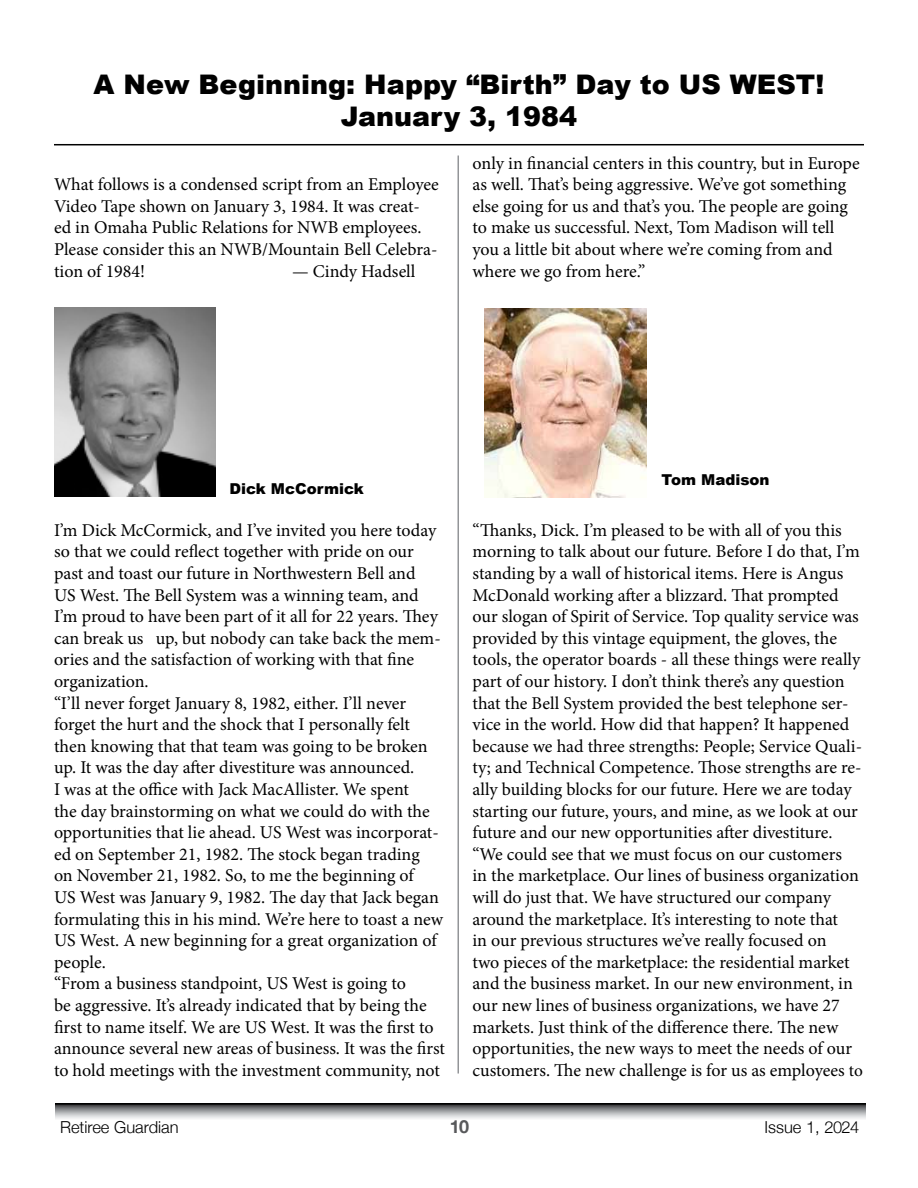
<style>
.page{position:relative;width:918px;height:1188px;background:#fff}
.page>*{position:absolute;margin:0;border:0;box-sizing:border-box;transform-origin:0 0}
.t1{font:900 27px/32.4px "Arial";color:#000;text-align:center}
.t2{font:18px/21.6px "Minion Pro";letter-spacing:-.005em;color:#000}
.t3{font:700 18px "Helvetica Neue";color:#58595b}
.t4{font:300 16.5px "Helvetica Neue";color:#000}
.t5{font:900 15px "Arial";color:#000}
.s1{font-size:17.25px}
</style>
<div class="page">
<svg style="left:56px;top:1104px;width:810px;height:15px;background:#9c9d9f"></svg>
<hr style="left:54px;top:144px;width:810px;height:1px;background:#000">
<hr style="left:458px;top:156px;width:1px;height:918px;background:#939598">
<img style="left:485px;top:309px;width:162px;height:189px">
<img style="left:54px;top:308px;width:162px;height:188px">
<h1 class="t1" style="left:94px;top:67px;width:732px">A New Beginning: Happy “Birth” Day to US WEST!<br>January 3, 1984</h1>
<p class="t2" style="left:472px;top:152px;width:389px">only in financial centers in this country, but in Europe as well. That’s being aggressive. We’ve got something else going for us and that’s you. The people are going to make us successful. Next, Tom Madison will tell you a little bit about where we’re coming from and where we go from here.”</p>
<p class="t2" style="left:54px;top:174px;width:386px">What follows is a condensed script from an Employee Video Tape shown on January 3, 1984. It was creat&shy;ed in Omaha Public Relations for NWB employees.<br>Please consider this an NWB/Mountain Bell Celebra&shy;tion of 1984!</p>
<p class="t2" style="left:292px;top:260px;width:125px">— Cindy Hadsell</p>
<p class="t5" style="left:230px;top:477px;width:136px">Dick McCormick</p>
<p class="t2" style="left:54px;top:519px;width:393px">I’m Dick McCormick, and I’ve invited you here today so that we could reflect together with pride on our past and toast our future in Northwestern Bell and<br>US West. The Bell System was a winning team, and I’m proud to have been part of it all for 22 years. They can break us up, but nobody can take back the mem&shy;ories and the satisfaction of working with that fine organization.<br>“I’ll never forget January 8, 1982, either. I’ll never forget the hurt and the shock that I personally felt then knowing that that team was going to be broken up. It was the day after divestiture was announced.<br>I was at the office with Jack MacAllister. We spent<br>the day brainstorming on what we could do with the opportunities that lie ahead. US West was incorporat&shy;ed on September 21, 1982. The stock began trading<br>on November 21, 1982. So, to me the beginning of<br>US West was January 9, 1982. The day that Jack began formulating this in his mind. We’re here to toast a new US West. A new beginning for a great organization of people.<br>“From a business standpoint, US West is going to<br>be aggressive. It’s already indicated that by being the first to name itself. We are US West. It was the first to announce several new areas of business. It was the first to hold meetings with the investment community, not</p>
<p class="t5" style="left:662px;top:468px;width:110px">Tom Madison</p>
<p class="t2" style="left:472px;top:519px;width:392px">“Thanks, Dick. I’m pleased to be with all of you this morning to talk about our future. Before I do that, I’m standing by a wall of historical items. Here is Angus McDonald working after a blizzard. That prompted our slogan of Spirit of Service. Top quality service was provided by this vintage equipment, the gloves, the tools, the operator boards - all these things were really part of our history. I don’t think there’s any question that the Bell System provided the best telephone ser&shy;vice in the world. How did that happen? It happened because we had three strengths: People; Service Quali&shy;ty; and Technical Competence. Those strengths are re&shy;ally building blocks for our future. Here we are today starting our future, yours, and mine, as we look at our future and our new opportunities after divestiture. “We could see that we must focus on our customers<br>in the marketplace. Our lines of business organization will do just that. We have structured our company around the marketplace. It’s interesting to note that<br>in our previous structures we’ve really focused on<br>two pieces of the marketplace: the residential market and the business market. In our new environment, in our new lines of business organizations, we have 27 markets. Just think of the difference there. The new opportunities, the new ways to meet the needs of our customers. The new challenge is for us as employees <span class="s1">to</span></p>
<p class="t4" style="left:60px;top:1113px;width:120px">Retiree Guardian</p>
<p class="t3" style="left:450px;top:1112px;width:21px">10</p>
<p class="t4" style="left:765px;top:1113px;width:96px">Issue 1, 2024</p>
</div>
